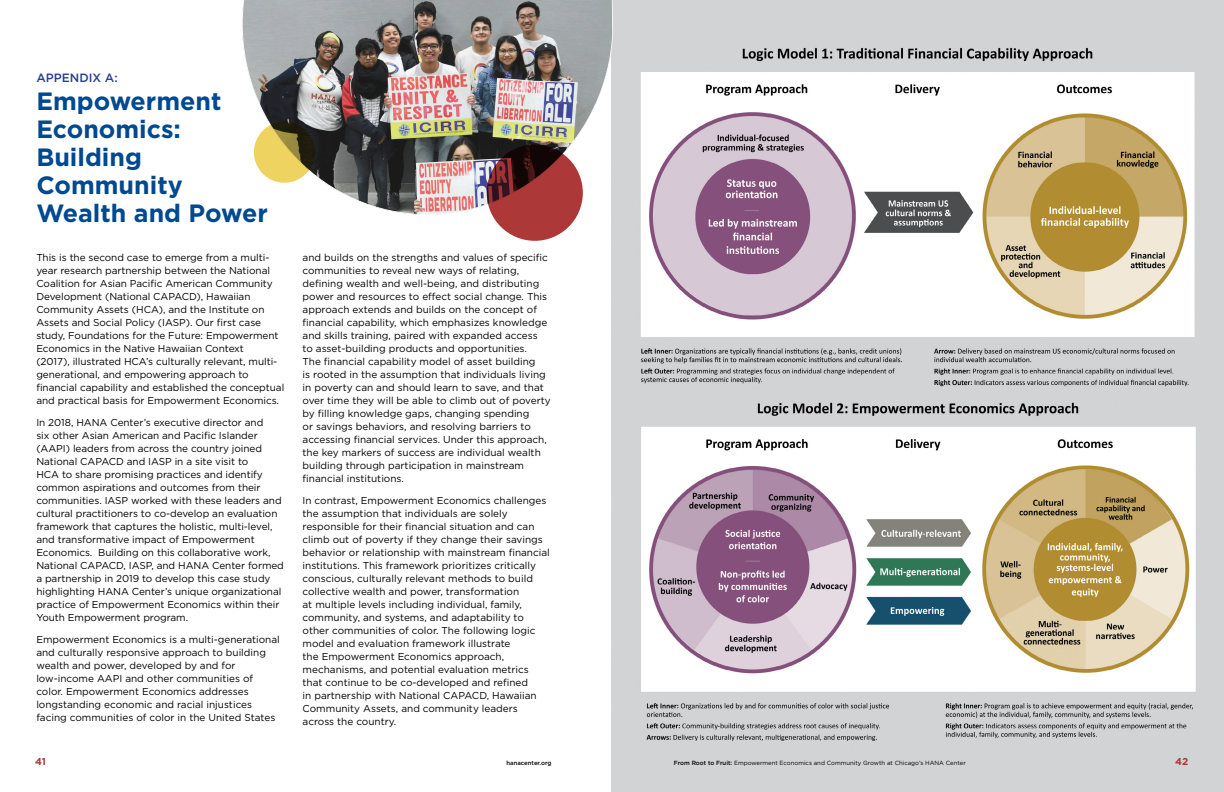
<style>
.page{position:relative;width:1224px;height:792px;background:#fff}
.page>*{position:absolute;margin:0;border:0;box-sizing:border-box;transform-origin:0 0}
.t1{font:700 25px/28px "Gotham";color:#004990}
.t2{font:500 12px "Gotham";color:#25408f}
.Body_Copy{font:10px/13px "Gotham";color:#000}
.Body_Copy-2{font:700 10px "Gotham";color:#ac3838}
.Body_Copy-3{font:6px "Gotham";color:#000}
.Body_Copy-4{font:500 6px "Gotham";color:#000}
.s1{font-weight:500}
</style>
<div class="page">
<img style="left:611px;top:0;width:613px;height:792px">
<img style="left:242px;top:0;width:372px;height:216px">
<svg style="left:487px;top:145px;width:96px;height:96px;fill:#ac3838"></svg>
<svg style="left:254px;top:122px;width:61px;height:61px;fill:#efd360"></svg>
<h3 class="t2" style="left:36px;top:70px;width:83px">APPENDIX A:</h3>
<h3 class="t1" style="left:36px;top:87px;width:233px">Empowerment<br>Economics:<br>Building<br>Community<br>Wealth and Power</h3>
<p class="Body_Copy" style="left:36px;top:251px;width:250px">This is the second case to emerge from a multi&shy;year research partnership between the National Coalition for Asian Pacific American Community Development (National CAPACD), Hawaiian Community Assets (HCA), and the Institute on Assets and Social Policy (IASP). Our first case study, Foundations for the Future: Empowerment Economics in the Native Hawaiian Context<br>(2017), illustrated HCA’s culturally relevant, multi&shy;generational, and empowering approach to financial capability and established the conceptual and practical basis for Empowerment Economics.</p>
<p class="Body_Copy" style="left:36px;top:416px;width:249px">In 2018, HANA Center’s executive director and<br>six other Asian American and Pacific Islander (AAPI) leaders from across the country joined National CAPACD and IASP in a site visit to<br>HCA to share promising practices and identify common aspirations and outcomes from their communities. IASP worked with these leaders and cultural practitioners to co-develop an evaluation framework that captures the holistic, multi-level, and transformative impact of Empowerment Economics. Building on this collaborative work, National CAPACD, IASP, and HANA Center formed a partnership in 2019 to develop this case study highlighting HANA Center’s unique organizational practice of Empowerment Economics within their Youth Empowerment program.</p>
<p class="Body_Copy" style="left:36px;top:633px;width:245px">Empowerment Economics is a multi-generational and culturally responsive approach to building wealth and power, developed by and for low-income AAPI and other communities of color. Empowerment Economics addresses longstanding economic and racial injustices facing communities of color in the United States</p>
<p class="Body_Copy" style="left:303px;top:251px;width:250px">and builds on the strengths and values of specific communities to reveal new ways of relating, defining wealth and well-being, and distributing power and resources to effect social change. This approach extends and builds on the concept of financial capability, which emphasizes knowledge and skills training, paired with expanded access<br>to asset-building products and opportunities.<br>The financial capability model of asset building<br>is rooted in the assumption that individuals living in poverty can and should learn to save, and that over time they will be able to climb out of poverty by filling knowledge gaps, changing spending<br>or savings behaviors, and resolving barriers to accessing financial services. Under this approach, the key markers of success are individual wealth building through participation in mainstream financial institutions.</p>
<p class="Body_Copy" style="left:303px;top:494px;width:249px">In contrast, Empowerment Economics challenges the assumption that individuals are solely responsible for their financial situation and can climb out of poverty if they change their savings behavior or relationship with mainstream financial institutions. This framework prioritizes critically conscious, culturally relevant methods to build collective wealth and power, transformation<br>at multiple levels including individual, family, community, and systems, and adaptability to other communities of color. The following logic model and evaluation framework illustrate<br>the Empowerment Economics approach, mechanisms, and potential evaluation metrics that continue to be co-developed and refined<br>in partnership with National CAPACD, Hawaiian Community Assets, and community leaders across the country.</p>
<p class="Body_Copy-2" style="left:35px;top:755px;width:12px">41</p>
<p class="Body_Copy-4" style="left:506px;top:759px;width:46px">hanacenter.org</p>
<p class="Body_Copy-3" style="left:674px;top:760px;width:293px"><span class="s1">From Root to Fruit:</span> Empowerment Economics and Community Growth at Chicago’s HANA Center</p>
<p class="Body_Copy-2" style="left:1175px;top:755px;width:15px">42</p>
</div>
